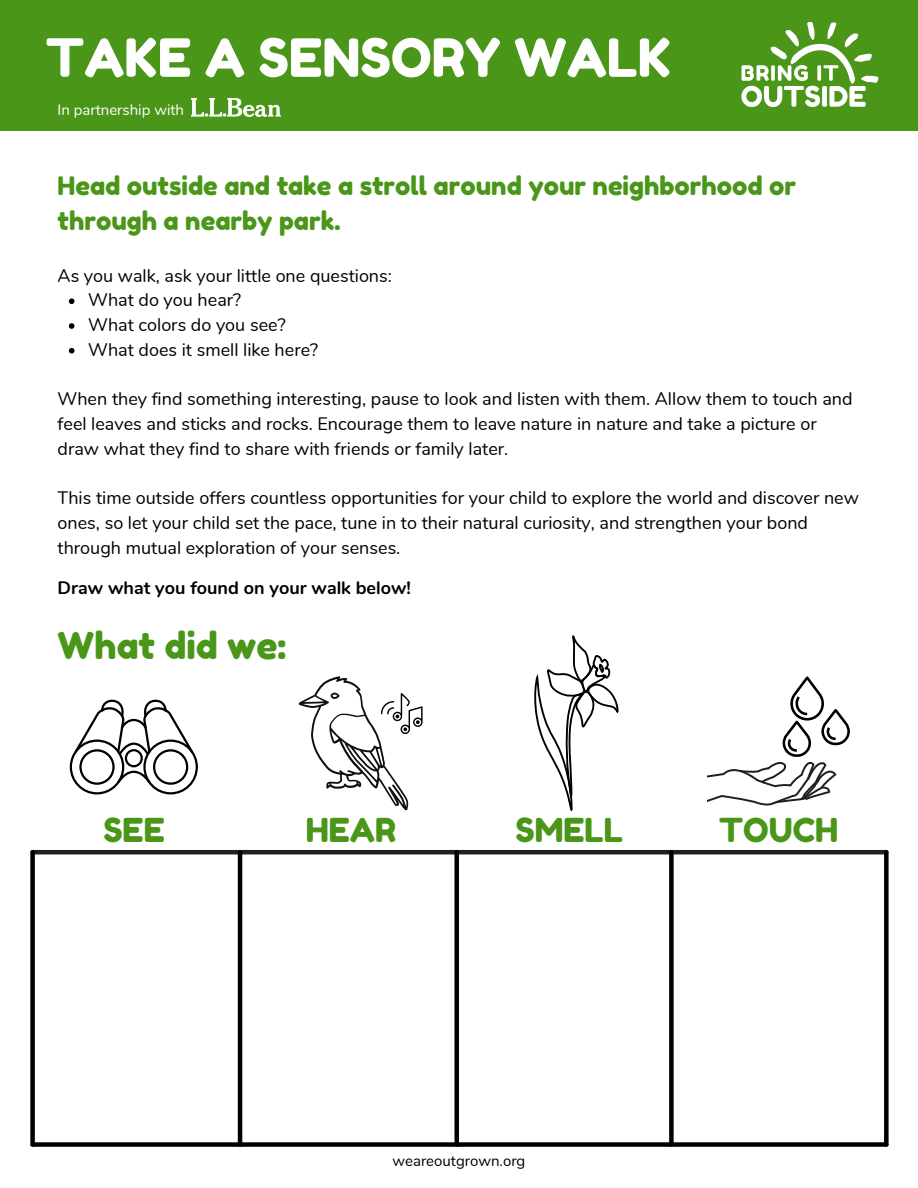
<style>
.page{position:relative;width:918px;height:1188px;background:#fff}
.page>*{position:absolute;margin:0;border:0;box-sizing:border-box;transform-origin:0 0}
.t1{font:52.5px "Fredoka One";color:#fff}
.t2{font:36.75px "Fredoka One";color:#499618}
.t3{font:33px "Fredoka One";color:#499618}
.t4{font:25.5px/34.8px "Fredoka One";color:#499618}
.t5{font:18px/24.8px "Nunito";color:#000}
.t6{font:700 18px "Nunito";color:#000}
.t7{font:15px "Nunito";color:#fff}
.t8{font:15px "Nunito";color:#000}
</style>
<div class="page">
<div style="left:0;top:0;width:918px;height:131px;background:#499618"></div>
<svg style="left:299px;top:676px;width:124px;height:134px"></svg>
<svg style="left:534px;top:635px;width:85px;height:176px"></svg>
<svg style="left:708px;top:676px;width:142px;height:130px"></svg>
<svg style="left:70px;top:699px;width:128px;height:95px"></svg>
<hr style="left:33px;top:850px;width:853px;height:4px;background:#231f20">
<div style="left:33px;top:1142px;width:853px;height:5px;background:#000"></div>
<div style="left:30px;top:852px;width:5px;height:293px;background:#000"></div>
<hr style="left:238px;top:852px;width:4px;height:293px;background:#000">
<div style="left:454px;top:852px;width:5px;height:293px;background:#000"></div>
<div style="left:884px;top:852px;width:5px;height:293px;background:#000"></div>
<div style="left:669px;top:852px;width:5px;height:293px;background:#000"></div>
<img style="left:741px;top:22px;width:138px;height:86px">
<img style="left:191px;top:98px;width:89px;height:18px">
<svg style="left:69px;top:298px;width:5px;height:6px"></svg>
<svg style="left:69px;top:323px;width:5px;height:6px"></svg>
<svg style="left:69px;top:348px;width:5px;height:6px"></svg>
<p class="t1" style="left:46px;top:26px;width:627px">TAKE A SENSORY WALK</p>
<p class="t7" style="left:58px;top:99px;width:128px">In partnership with</p>
<p class="t4" style="left:58px;top:168px;width:740px">Head outside and take a stroll around your neighborhood or through a nearby park.</p>
<p class="t5" style="left:58px;top:263px;width:336px">As you walk, ask your little one questions:</p>
<h4 class="t5" style="left:88px;top:288px;width:155px">What do you hear?</h4>
<h6 class="t5" style="left:88px;top:313px;width:199px">What colors do you see?</h6>
<p class="t5" style="left:88px;top:338px;width:231px">What does it smell like here?</p>
<p class="t5" style="left:58px;top:387px;width:797px">When they find something interesting, pause to look and listen with them. Allow them to touch and feel leaves and sticks and rocks. Encourage them to leave nature in nature and take a picture or draw what they find to share with friends or family later.</p>
<p class="t5" style="left:58px;top:486px;width:803px">This time outside offers countless opportunities for your child to explore the world and discover new ones, so let your child set the pace, tune in to their natural curiosity, and strengthen your bond through mutual exploration of your senses.</p>
<h6 class="t6" style="left:58px;top:576px;width:355px">Draw what you found on your walk below!</h6>
<h6 class="t2" style="left:58px;top:623px;width:230px">What did we:</h6>
<h5 class="t3" style="left:103px;top:810px;width:63px">SEE</h5>
<h2 class="t3" style="left:306px;top:810px;width:92px">HEAR</h2>
<p class="t3" style="left:515px;top:810px;width:109px">SMELL</p>
<h3 class="t3" style="left:719px;top:810px;width:121px">TOUCH</h3>
<p class="t8" style="left:393px;top:1151px;width:134px">weareoutgrown.org</p>
</div>
